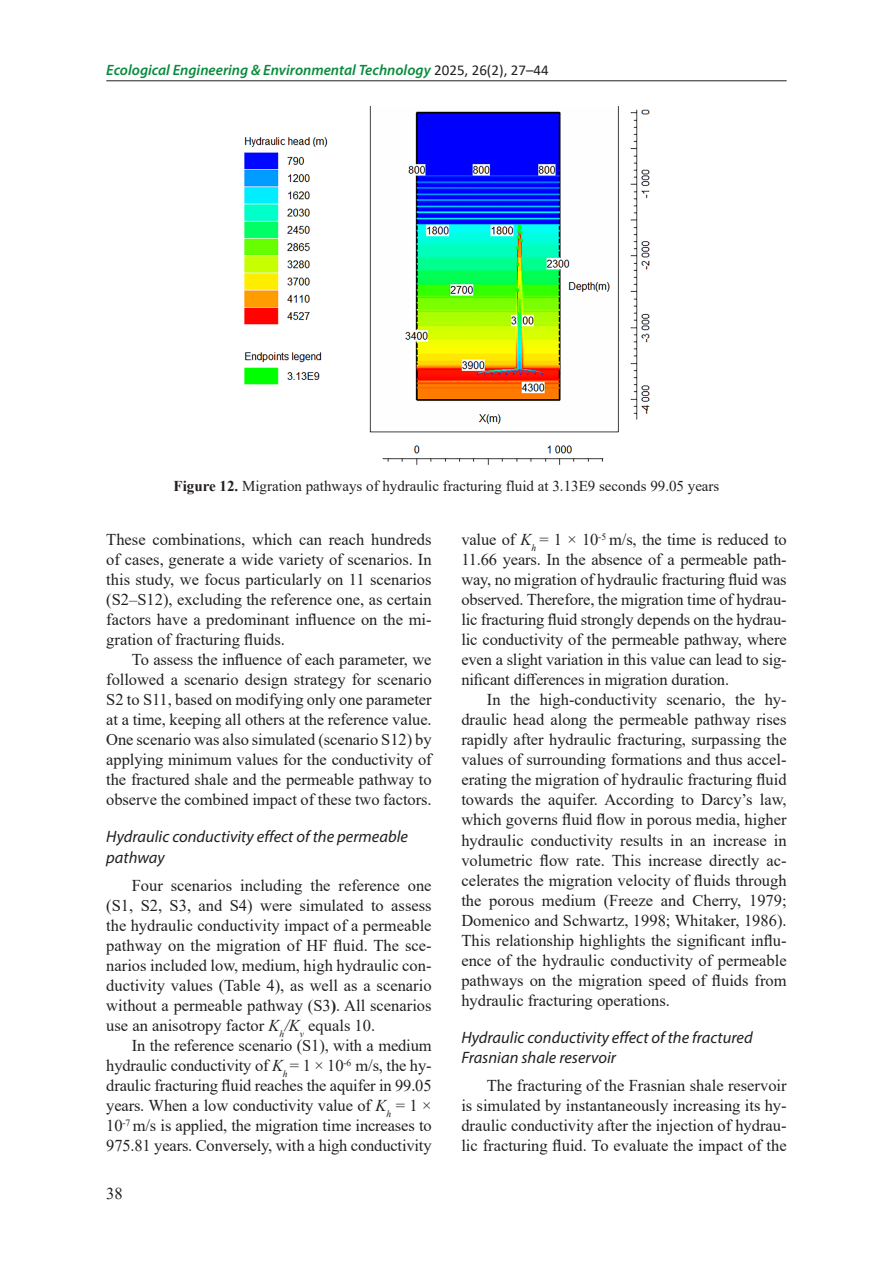
<style>
.page{position:relative;width:893px;height:1263px;background:#fff}
.page>*{position:absolute;margin:0;border:0;box-sizing:border-box;transform-origin:0 0}
.Base_Text{font:16.5px/20px "Times New Roman";color:#231f20;text-align:justify}
.Heading_3{font:italic 16.5px/20px "Myriad Pro";color:#231f20}
.Figure{font:15px "Times New Roman";color:#231f20}
.t1{font:italic 600 15px "Myriad Pro";color:#088b3c}
.s1{font-family:"Calibri";font-weight:400;font-style:normal;color:#231f20}
.s2{font-weight:700}
.s3{font-style:italic}
</style>
<div class="page">
<hr style="left:106px;top:80px;width:681px;height:1px;background:#231f20">
<img style="left:244px;top:106px;width:406px;height:359px">
<p class="t1" style="left:106px;top:60px;width:444px">Ecological Engineering &amp; Environmental Technology <span class="s1">2025, 26(2), 27–44</span></p>
<p class="Figure" style="left:174px;top:475px;width:547px"><span class="s2">Figure 12.</span> Migration pathways of hydraulic fracturing fluid at 3.13E9 seconds 99.05 years</p>
<p class="Base_Text" style="left:106px;top:529px;width:327px">These combinations, which can reach hundreds of cases, generate a wide variety of scenarios. In this study, we focus particularly on 11 scenarios (S2–S12), excluding the reference one, as certain factors have a predominant influence on the mi&shy;gration of fracturing fluids.</p>
<p class="Base_Text" style="left:106px;top:649px;width:327px;text-indent:26px">To assess the influence of each parameter, we followed a scenario design strategy for scenario S2 to S11, based on modifying only one parameter at a time, keeping all others at the reference value.<br>One scenario was also simulated (scenario S12) by applying minimum values for the conductivity of the fractured shale and the permeable pathway to observe the combined impact of these two factors.</p>
<p class="Heading_3" style="left:106px;top:827px;width:303px">Hydraulic conductivity effect of the permeable pathway</p>
<p class="Base_Text" style="left:106px;top:875px;width:327px;text-indent:26px">Four scenarios including the reference one (S1, S2, S3, and S4) were simulated to assess the hydraulic conductivity impact of a permeable pathway on the migration of HF fluid. The sce&shy;narios included low, medium, high hydraulic con&shy;ductivity values (Table 4), as well as a scenario without a permeable pathway (S3<span class="s2">)</span>. All scenarios use an anisotropy factor <span class="s3">K</span><sub>h</sub><span class="s3">/K</span><sub>v</sub> equals 10.</p>
<p class="Base_Text" style="left:106px;top:1035px;width:327px;text-indent:26px">In the reference scenario (S1), with a medium hydraulic conductivity of <span class="s3">K</span><sub>h</sub> = 1 × 10<sup>-6</sup> m/s, the hy&shy;draulic fracturing fluid reaches the aquifer in 99.05 years. When a low conductivity value of <span class="s3">K</span><sub>h</sub> = 1 × 10<sup>-7</sup> m/s is applied, the migration time increases to 975.81 years. Conversely, with a high conductivity</p>
<p class="Base_Text" style="left:106px;top:1183px;width:18px">38</p>
<p class="Base_Text" style="left:461px;top:529px;width:327px">value of <span class="s3">K</span><sub>h</sub> = 1 × 10<sup>-5</sup> m/s, the time is reduced to 11.66 years. In the absence of a permeable path&shy;way, no migration of hydraulic fracturing fluid was observed. Therefore, the migration time of hydrau&shy;lic fracturing fluid strongly depends on the hydrau&shy;lic conductivity of the permeable pathway, where even a slight variation in this value can lead to sig&shy;nificant differences in migration duration.</p>
<p class="Base_Text" style="left:461px;top:689px;width:327px;text-indent:26px">In the high-conductivity scenario, the hy&shy;draulic head along the permeable pathway rises rapidly after hydraulic fracturing, surpassing the values of surrounding formations and thus accel&shy;erating the migration of hydraulic fracturing fluid towards the aquifer. According to Darcy’s law, which governs fluid flow in porous media, higher hydraulic conductivity results in an increase in volumetric flow rate. This increase directly ac&shy;celerates the migration velocity of fluids through the porous medium (Freeze and Cherry, 1979; Domenico and Schwartz, 1998; Whitaker, 1986).<br>This relationship highlights the significant influ&shy;ence of the hydraulic conductivity of permeable pathways on the migration speed of fluids from hydraulic fracturing operations.</p>
<p class="Heading_3" style="left:461px;top:1027px;width:293px">Hydraulic conductivity effect of the fractured<br>Frasnian shale reservoir</p>
<p class="Base_Text" style="left:461px;top:1075px;width:327px;text-indent:26px">The fracturing of the Frasnian shale reservoir is simulated by instantaneously increasing its hy&shy;draulic conductivity after the injection of hydrau&shy;lic fracturing fluid. To evaluate the impact of the</p>
</div>
